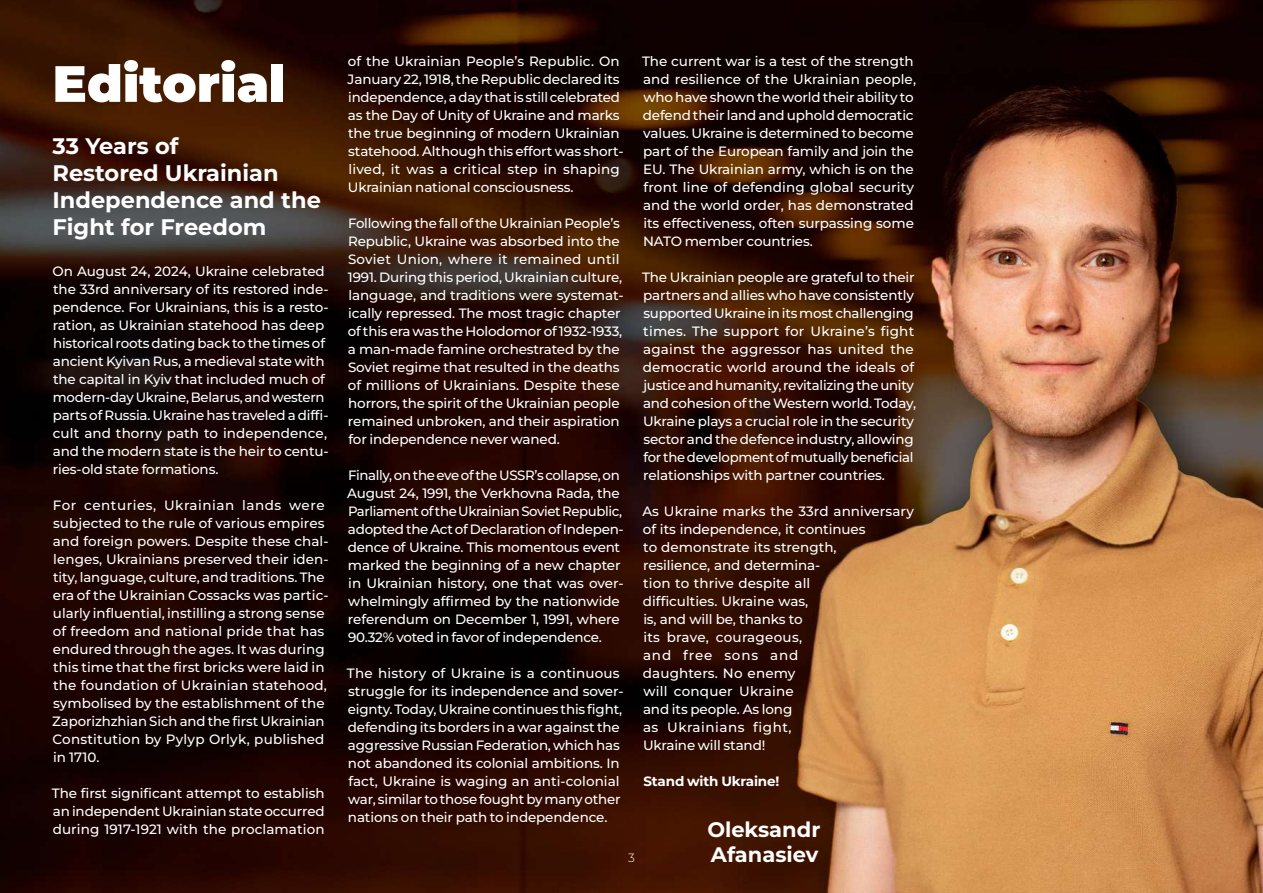
<style>
.page{position:relative;width:1263px;height:893px;background:#fff}
.page>*{position:absolute;margin:0;border:0;box-sizing:border-box;transform-origin:0 0}
.t1{font:900 51px "Montserrat";color:#fff}
.t2{font:700 22.5px/27px "Montserrat";color:#fff}
.t3{font:700 21px "Montserrat";color:#fff}
.t4{font:500 13.5px/18px "Montserrat";letter-spacing:-.01em;color:#fff}
.t5{font:700 13.5px "Montserrat";letter-spacing:-.01em;color:#fff}
.t6{font:300 12px "Montserrat";color:#fff}
</style>
<div class="page">
<img style="left:0;top:0;width:1263px;height:893px">
<h1 class="t1" style="left:52px;top:45px;width:235px">Editorial</h1>
<h2 class="t2" style="left:52px;top:132px;width:270px">33 Years of<br>Restored Ukrainian<br>Independence and the<br>Fight for Freedom</h2>
<p class="t4" style="left:53px;top:261px;width:277px">On August 24, 2024, Ukraine celebrated the 33rd anniversary of its restored inde&shy;pendence. For Ukrainians, this is a resto&shy;ration, as Ukrainian statehood has deep historical roots dating back to the times of ancient Kyivan Rus, a medieval state with the capital in Kyiv that included much of modern-day Ukraine, Belarus, and western parts of Russia. Ukraine has traveled a diffi&shy;cult and thorny path to independence, and the modern state is the heir to centu&shy;ries-old state formations.</p>
<p class="t4" style="left:52px;top:495px;width:278px">For centuries, Ukrainian lands were subjected to the rule of various empires and foreign powers. Despite these chal&shy;lenges, Ukrainians preserved their iden&shy;tity, language, culture, and traditions. The era of the Ukrainian Cossacks was partic&shy;ularly influential, instilling a strong sense of freedom and national pride that has endured through the ages. It was during this time that the first bricks were laid in the foundation of Ukrainian statehood, symbolised by the establishment of the Zaporizhzhian Sich and the first Ukrainian Constitution by Pylyp Orlyk, published in 1710.</p>
<p class="t4" style="left:52px;top:783px;width:274px;text-align:justify">The first significant attempt to establish an independent Ukrainian state occurred during 1917-1921 with the proclamation</p>
<p class="t4" style="left:348px;top:51px;width:278px">of the Ukrainian People’s Republic. On January 22, 1918, the Republic declared its independence, a day that is still celebrated as the Day of Unity of Ukraine and marks the true beginning of modern Ukrainian statehood. Although this effort was short&shy;lived, it was a critical step in shaping Ukrainian national consciousness.</p>
<p class="t4" style="left:348px;top:213px;width:277px">Following the fall of the Ukrainian People’s Republic, Ukraine was absorbed into the Soviet Union, where it remained until 1991. During this period, Ukrainian culture, language, and traditions were systemat&shy;ically repressed. The most tragic chapter of this era was the Holodomor of 1932-1933, a man-made famine orchestrated by the Soviet regime that resulted in the deaths of millions of Ukrainians. Despite these horrors, the spirit of the Ukrainian people remained unbroken, and their aspiration for independence never waned.</p>
<p class="t4" style="left:347px;top:465px;width:278px">Finally, on the eve of the USSR’s collapse, on August 24, 1991, the Verkhovna Rada, the Parliament of the Ukrainian Soviet Republic, adopted the Act of Declaration of Indepen&shy;dence of Ukraine. This momentous event marked the beginning of a new chapter in Ukrainian history, one that was over&shy;whelmingly affirmed by the nationwide referendum on December 1, 1991, where 90.32% voted in favor of independence.</p>
<p class="t4" style="left:347px;top:663px;width:278px">The history of Ukraine is a continuous struggle for its independence and sover&shy;eignty. Today, Ukraine continues this fight, defending its borders in a war against the aggressive Russian Federation, which has not abandoned its colonial ambitions. In fact, Ukraine is waging an anti-colonial war, similar to those fought by many other nations on their path to independence.</p>
<p class="t4" style="left:642px;top:51px;width:275px">The current war is a test of the strength and resilience of the Ukrainian people, who have shown the world their ability to defend their land and uphold democratic values. Ukraine is determined to become part of the European family and join the EU. The Ukrainian army, which is on the front line of defending global security and the world order, has demonstrated its effectiveness, often surpassing some NATO member countries.</p>
<p class="t4" style="left:642px;top:267px;width:276px">The Ukrainian people are grateful to their partners and allies who have consistently supported Ukraine in its most challenging times. The support for Ukraine’s fight against the aggressor has united the democratic world around the ideals of justice and humanity, revitalizing the unity and cohesion of the Western world. Today, Ukraine plays a crucial role in the security sector and the defence industry, allowing for the development of mutually beneficial relationships with partner countries.</p>
<p class="t4" style="left:642px;top:501px;width:273px">As Ukraine marks the 33rd anniversary of its independence, it continues<br>to demonstrate its strength,<br>resilience, and determina-<br>tion to thrive despite all<br>difficulties. Ukraine was,<br>is, and will be, thanks to<br>its brave, courageous,<br>and free sons and<br>daughters. No enemy<br>will conquer Ukraine<br>and its people. As long<br>as Ukrainians fight,<br>Ukraine will stand!</p>
<p class="t5" style="left:643px;top:771px;width:138px">Stand with Ukraine!</p>
<h3 class="t3" style="left:707px;top:814px;width:115px">Oleksandr</h3>
<p class="t6" style="left:628px;top:849px;width:8px">3</p>
<h3 class="t3" style="left:711px;top:839px;width:109px">Afanasiev</h3>
</div>
